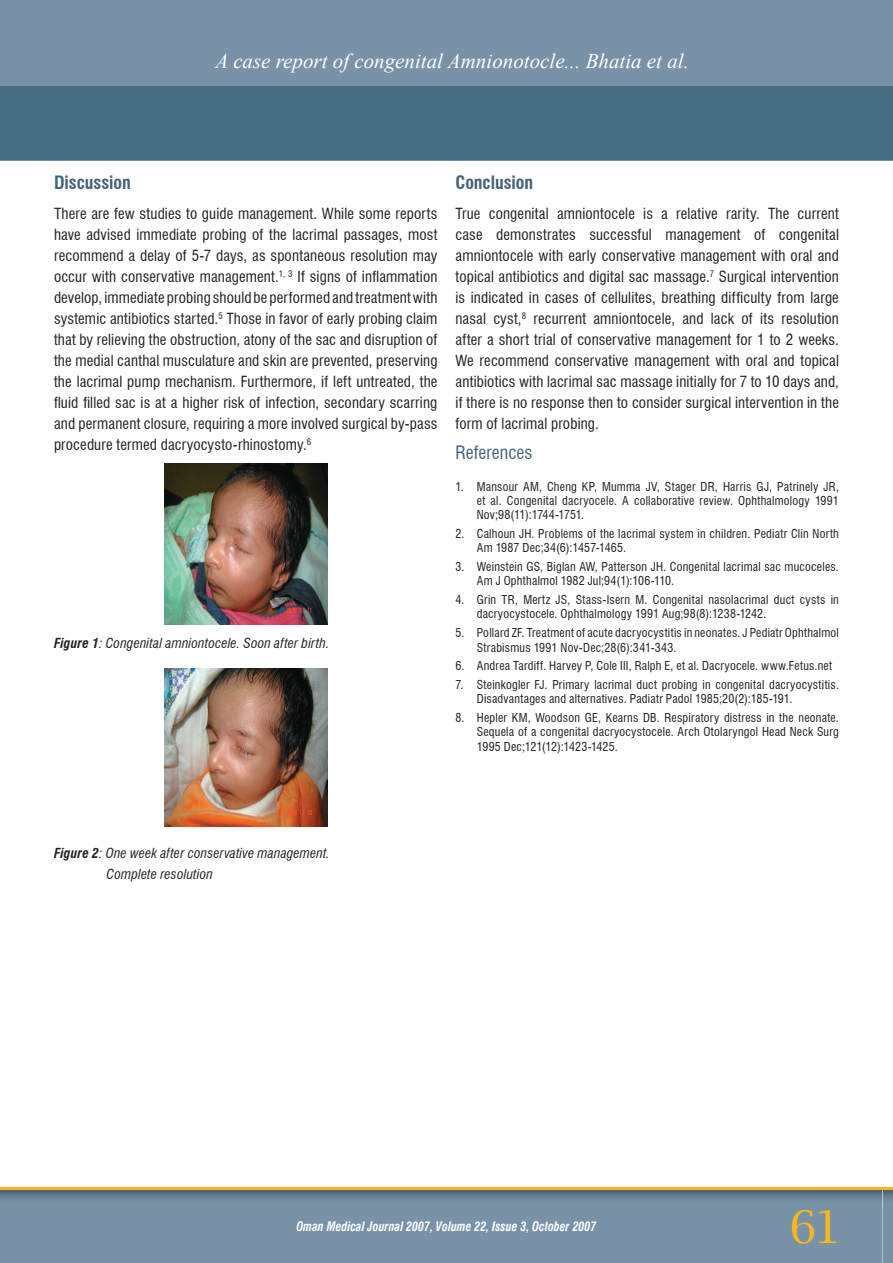
<style>
.page{position:relative;width:893px;height:1263px;background:#7992a7}
.page>*{position:absolute;margin:0;border:0;box-sizing:border-box;transform-origin:0 0}
.t1{font:45px "Lucida Bright";color:#fcb818}
.t2{font:italic 21px "Times New Roman";color:#fff}
.t3{font:700 condensed 18px "Swiss 721 BT";color:#44637a}
.t4{font:condensed 18px "Swiss 721 BT";color:#44637a}
.t5{font:condensed 15px/21px "Swiss 721 BT";letter-spacing:.01em;color:#231f20}
.t6{font:italic condensed 13.5px/21px "Swiss 721 BT";letter-spacing:.01em;color:#231f20}
.t7{font:italic 700 condensed 12.75px "Swiss 721 BT";color:#fff;scale:.93 1}
.t8{font:condensed 12px/18.6px "Swiss 721 BT";letter-spacing:.02em;color:#231f20}
.t9{font:condensed 8.7px "Swiss 721 BT";color:#231f20}
.s1{font-size:15px}
.s2{font-weight:700}
</style>
<div class="page">
<div style="left:0;top:161px;width:893px;height:1102px;background:#fff"></div>
<div style="left:0;top:86px;width:893px;height:73px;background:#476b7f"></div>
<svg style="left:0;top:1189px;width:882px;height:74px;fill:#7992a7"></svg>
<hr style="left:0;top:1187px;width:893px;height:2px;background:#fbb718">
<svg style="left:882px;top:1189px;width:11px;height:74px"></svg>
<img style="left:164px;top:463px;width:164px;height:161px">
<img style="left:164px;top:668px;width:163px;height:158px">
<h2 class="t2" style="left:216px;top:47px;width:475px">A case report ofcongenital Amnionotocle... Bhatia et al.</h2>
<p class="t3" style="left:54px;top:172px;width:78px">Discussion</p>
<p class="t5" style="left:54px;top:203px;width:385px;text-align:right">There are few studies to guide management. While some reports have advised immediate probing of the lacrimal passages, most recommend a delay of 5-7 days, as spontaneous resolution may<br>If<sup>3</sup> signs of inflammation</p>
<p class="t9" style="left:275px;top:269px;width:12px"><span class="s1">.</span>1,</p>
<p class="t5" style="left:54px;top:266px;width:385px">occur with conservative management develop,immediateprobingshouldbeperformedandtreatmentwith systemic antibiotics started.<sup>5</sup> Those in favor of early probing claim that by relieving the obstruction, atony of the sac and disruption of the medial canthal musculature and skin are prevented, preserving the lacrimal pump mechanism. Furthermore if, left untreated, the fluid filled sac is at a higher risk of infection, secondary scarring and permanent closure, requiring a more involved surgical by-pass procedure termed dacryocysto-rhinostomy.<sup>6</sup></p>
<p class="t6" style="left:54px;top:633px;width:277px"><span class="s2">Figure 1</span>: Congenital amniontocele. Soon after birth.</p>
<p class="t3" style="left:455px;top:172px;width:79px">Conclusion</p>
<p class="t5" style="left:455px;top:203px;width:27px">True</p>
<p class="t5" style="left:489px;top:203px;width:61px">congenital</p>
<p class="t5" style="left:557px;top:203px;width:79px">amniontocele</p>
<p class="t5" style="left:643px;top:203px;width:11px">is</p>
<p class="t5" style="left:661px;top:203px;width:8px">a</p>
<p class="t5" style="left:676px;top:203px;width:43px">relative</p>
<p class="t5" style="left:726px;top:203px;width:35px">rarity.</p>
<p class="t5" style="left:768px;top:203px;width:23px">The</p>
<p class="t5" style="left:798px;top:203px;width:43px">current</p>
<p class="t5" style="left:589px;top:224px;width:64px">successful</p>
<p class="t5" style="left:754px;top:224px;width:13px">of</p>
<p class="t5" style="left:496px;top:224px;width:81px">demonstrates</p>
<p class="t5" style="left:779px;top:224px;width:61px">congenital</p>
<p class="t5" style="left:665px;top:224px;width:77px">management</p>
<p class="t5" style="left:455px;top:224px;width:29px">case</p>
<p class="t5" style="left:455px;top:245px;width:385px">amniontocele with early conservative management with oral and</p>
<p class="t5" style="left:455px;top:266px;width:385px">topical antibiotics and digital sac massage.<sup>7</sup> Surgical intervention</p>
<p class="t5" style="left:455px;top:287px;width:385px">is indicated in cases of cellulites, breathing difficulty from large</p>
<p class="t5" style="left:493px;top:308px;width:34px">cyst,<sup>8</sup></p>
<p class="t5" style="left:741px;top:308px;width:13px">of</p>
<p class="t5" style="left:455px;top:308px;width:32px">nasal</p>
<p class="t5" style="left:781px;top:308px;width:59px">resolution</p>
<p class="t5" style="left:593px;top:308px;width:83px">amniontocele,</p>
<p class="t5" style="left:682px;top:308px;width:23px">and</p>
<p class="t5" style="left:711px;top:308px;width:25px">lack</p>
<p class="t5" style="left:760px;top:308px;width:16px">its</p>
<p class="t5" style="left:455px;top:308px;width:385px;text-indent:78px">recurrent<br>after a short trial of conservative management for to1 2 weeks.<br>We recommend conservative management with oral and topical antibiotics with lacrimal sac massage initially for to7 10 days and, if there is no response then to consider surgical intervention in the form of lacrimal probing.</p>
<p class="t4" style="left:455px;top:442px;width:78px">References</p>
<p class="t8" style="left:477px;top:477px;width:364px">Mansour AM, Cheng KP, Mumma JV, Stager DR, Harris GJ, Patrinely JR,</p>
<p class="t8" style="left:455px;top:477px;width:10px">1.</p>
<p class="t8" style="left:455px;top:524px;width:11px">2.</p>
<p class="t8" style="left:455px;top:557px;width:11px">3.</p>
<p class="t8" style="left:455px;top:590px;width:10px">4.</p>
<p class="t8" style="left:455px;top:623px;width:10px">5.</p>
<p class="t8" style="left:455px;top:656px;width:11px">6.</p>
<p class="t8" style="left:455px;top:675px;width:9px">7.</p>
<p class="t8" style="left:455px;top:708px;width:11px">8.</p>
<p class="t8" style="left:477px;top:493px;width:364px;line-height:14.4px">et al. Congenital dacryocele A. collaborative review. Ophthalmology 1991<br>Nov;98)11(:1744-1751.</p>
<p class="t8" style="left:477px;top:524px;width:364px">Calhoun JH. Problems of the lacrimal system in children. Pediatr Clin North</p>
<p class="t8" style="left:477px;top:539px;width:364px">Am 1987 Dec;34 (6) :1457-1465.<br>Weinstein GS, Biglan AW, Patterson JH. Congenital lacrimal sac mucoceles.</p>
<p class="t8" style="left:477px;top:572px;width:364px">Am J Ophthalmol 1982 Jul;94 (1) :106-110.<br>Grin TR, Mertz JS, Stass-Isern M. Congenital nasolacrimal duct cysts in</p>
<p class="t8" style="left:477px;top:605px;width:364px">dacryocystocele. Ophthalmology 1991 Aug;98 (8) :1238-1242.<br>Pollard ZF. Treatment of acute dacryocystitis in neonates J. Pediatr Ophthalmol</p>
<p class="t8" style="left:477px;top:638px;width:357px">Strabismus 1991 Nov-Dec;28 (6) :341-343.<br>Andrea Tardiff. Harvey ,P Cole III, Ralph ,E et al. Dacryocele. www.Fetus.net</p>
<p class="t8" style="left:477px;top:675px;width:364px">Steinkogler FJ. Primary lacrimal duct probing in congenital dacryocystitis.</p>
<p class="t8" style="left:477px;top:689px;width:364px">Disadvantages and alternatives. Padiatr Padol 1985;20 (2) :185-191.<br>Hepler KM, Woodson GE, Kearns DB. Respiratory distress in the neonate.</p>
<p class="t8" style="left:477px;top:725px;width:364px;line-height:14.4px">Sequela of a congenital dacryocystocele. Arch Otolaryngol Head Neck Surg<br>1995 Dec;121)12(:1423-1425.</p>
<p class="t6" style="left:107px;top:843px;width:225px;text-indent:-53px"><span class="s2">Figure 2</span>: One week after conservative management.<br>Complete resolution</p>
<p class="t7" style="left:296px;top:1219px;width:324px">Oman Medical Journal 2007, Volume 22, Issue 3, October 2007</p>
<h1 class="t1" style="left:790px;top:1201px;width:53px">61</h1>
</div>
